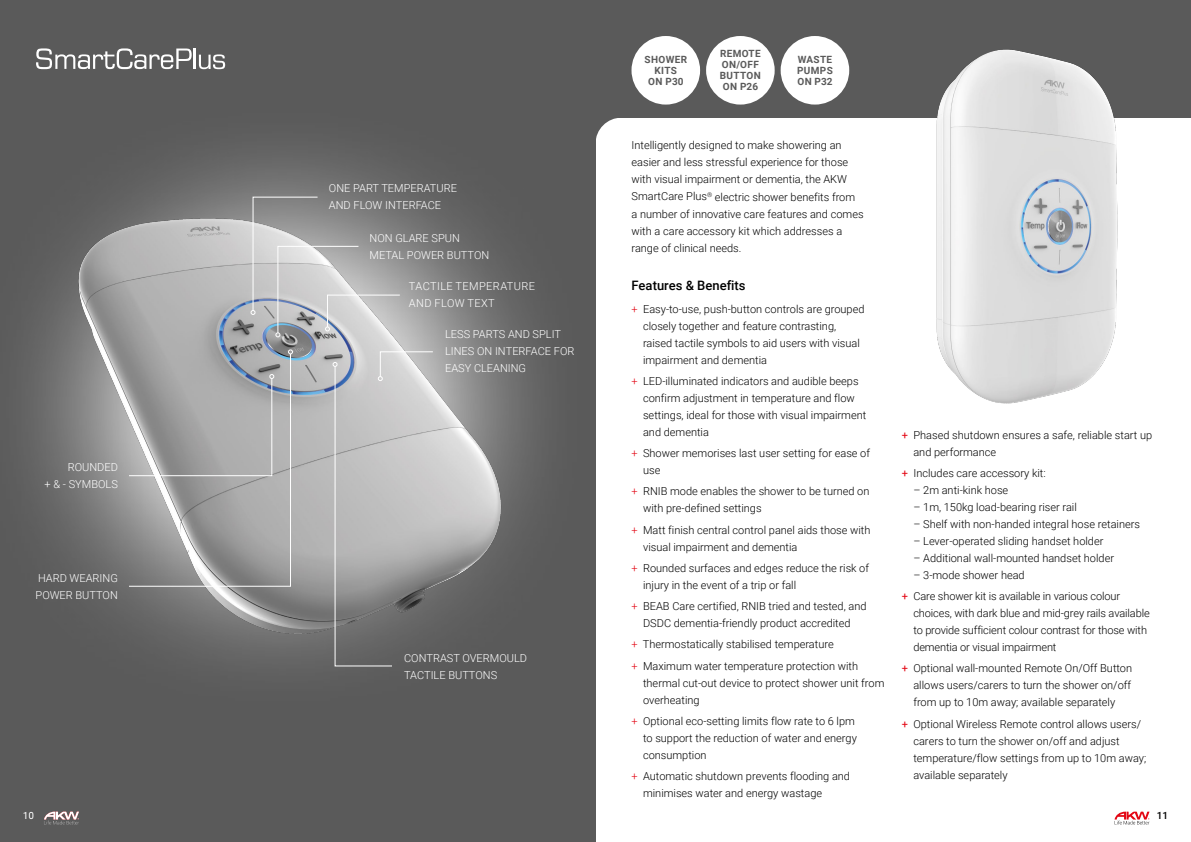
<style>
.page{position:relative;width:1191px;height:842px;background:#fff}
.page>*{position:absolute;margin:0;border:0;box-sizing:border-box;transform-origin:0 0}
.t1{font:500 13px "Roboto";color:#000}
.t2{font:300 11px/17px "Roboto";color:#000}
.t3{font:300 11px/17px "Roboto";color:#fff}
.t4{font:300 11px/17px "Roboto";letter-spacing:.035em;color:#fff}
.t5{font:700 10px/11px "Roboto";letter-spacing:.035em;color:#5a5a5a}
.t6{font:500 10px "Roboto";color:#000}
.t7{font:500 10px "Roboto";color:#fff}
.s1{color:#e30613}
.s2{font-weight:400;color:#e30613}
</style>
<div class="page">
<svg style="left:1114px;top:812px;width:35px;height:12px"></svg>
<div style="left:0;top:0;width:595px;height:842px;background:#5a5a5a"></div>
<div style="left:595px;top:0;width:596px;height:118px;background:#5a5a5a"></div>
<img style="left:936px;top:49px;width:182px;height:355px">
<svg style="left:44px;top:812px;width:35px;height:12px"></svg>
<svg style="left:595px;top:118px;width:22px;height:28px"></svg>
<div style="left:706px;top:36px;width:68px;height:69px;background:#fff;border-radius:50%"></div>
<div style="left:780px;top:36px;width:69px;height:69px;background:#fff;border-radius:50%"></div>
<div style="left:631px;top:36px;width:69px;height:69px;background:#fff;border-radius:50%"></div>
<img style="left:29px;top:158px;width:511px;height:509px">
<svg style="left:128px;top:349px;width:165px;height:238px;background:#a5a5a5"></svg>
<svg style="left:250px;top:197px;width:150px;height:140px;background:#b1b2b3"></svg>
<svg style="left:332px;top:351px;width:101px;height:315px;background:#ababab"></svg>
<svg style="left:36px;top:48px;width:156px;height:21px"></svg>
<hr style="left:194px;top:49px;width:2px;height:20px;background:#fff">
<svg style="left:199px;top:54px;width:26px;height:15px"></svg>
<p class="t3" style="left:45px;top:458px;width:75px;text-align:right">ROUNDED<br>+ &amp; - SYMBOLS</p>
<p class="t3" style="left:36px;top:569px;width:84px">HARD WEARING<br>POWER BUTTON</p>
<p class="t7" style="left:23px;top:808px;width:13px">10</p>
<p class="t3" style="left:329px;top:179px;width:130px">ONE PART TEMPERATURE<br>AND FLOW INTERFACE</p>
<p class="t3" style="left:369px;top:229px;width:121px">NON GLARE SPUN<br>METAL POWER BUTTON</p>
<p class="t4" style="left:409px;top:277px;width:128px">TACTILE TEMPERATURE<br>AND FLOW TEXT</p>
<p class="t3" style="left:445px;top:326px;width:131px">LESS PARTS AND SPLIT<br>LINES ON INTERFACE FOR<br>EASY CLEANING</p>
<p class="t3" style="left:404px;top:649px;width:124px">CONTRAST OVERMOULD<br>TACTILE BUTTONS</p>
<p class="t5" style="left:644px;top:53px;width:44px;text-align:center">SHOWER<br>KITS<br>ON P30</p>
<p class="t5" style="left:720px;top:48px;width:42px">REMOTE<br>ON/OFF<br>BUTTON<br>ON P26</p>
<p class="t5" style="left:797px;top:53px;width:37px;text-align:justify">WASTE PUMPS ON P32</p>
<p class="t2" style="left:631px;top:137px;width:233px">Intelligently designed to make showering an easier and less stressful experience for those with visual impairment or dementia, the AKW SmartCare Plus<sup>®</sup> electric shower benefits from a number of innovative care features and comes with a care accessory kit which addresses a range of clinical needs.</p>
<p class="t1" style="left:631px;top:276px;width:116px">Features &amp; Benefits</p>
<p class="t2" style="left:643px;top:300px;width:223px;text-indent:-12px"><span class="s1">+</span> Easy-to-use, push-button controls are grouped closely together and feature contrasting, raised tactile symbols to aid users with visual impairment and dementia</p>
<p class="t2" style="left:643px;top:372px;width:225px;text-indent:-12px"><span class="s1">+</span> LED-illuminated indicators and audible beeps confirm adjustment in temperature and flow settings, ideal for those with visual impairment and dementia</p>
<p class="t2" style="left:643px;top:444px;width:228px;text-indent:-12px"><span class="s1">+</span> Shower memorises last user setting for ease of use</p>
<p class="t2" style="left:643px;top:482px;width:228px;text-indent:-12px"><span class="s1">+</span> RNIB mode enables the shower to be turned on with pre-defined settings</p>
<p class="t2" style="left:643px;top:521px;width:229px;text-indent:-12px"><span class="s1">+</span> Matt finish central control panel aids those with visual impairment and dementia</p>
<p class="t2" style="left:643px;top:559px;width:227px;text-indent:-12px"><span class="s1">+</span> Rounded surfaces and edges reduce the risk of injury in the event of a trip or fall</p>
<p class="t2" style="left:631px;top:597px;width:236px;text-align:center"><span class="s1">+</span> BEAB Care certified, RNIB tried and tested, and<br>DSDC dementia-friendly product accredited</p>
<p class="t2" style="left:631px;top:633px;width:228px;line-height:21.3px"><span class="s1">+</span> Thermostatically stabilised temperature<br><span class="s1">+</span> Maximum water temperature protection with</p>
<p class="t2" style="left:643px;top:674px;width:243px">thermal cut-out device to protect shower unit from overheating</p>
<p class="t2" style="left:643px;top:712px;width:215px;text-indent:-12px"><span class="s1">+</span> Optional eco-setting limits flow rate to 6 lpm to support the reduction of water and energy consumption</p>
<p class="t2" style="left:643px;top:767px;width:208px;text-indent:-12px"><span class="s1">+</span> Automatic shutdown prevents flooding and minimises water and energy wastage</p>
<p class="t2" style="left:913px;top:426px;width:240px;text-indent:-12px"><span class="s2">+</span> Phased shutdown ensures a safe, reliable start up and performance</p>
<p class="t2" style="left:901px;top:464px;width:145px"><span class="s2">+</span> Includes care accessory kit:</p>
<p class="t2" style="left:913px;top:481px;width:96px">– 2m anti-kink hose</p>
<p class="t2" style="left:913px;top:498px;width:165px">– 1m, 150kg load-bearing riser rail</p>
<p class="t2" style="left:913px;top:515px;width:228px">– Shelf with non-handed integral hose retainers</p>
<p class="t2" style="left:913px;top:532px;width:191px">– Lever-operated sliding handset holder</p>
<p class="t2" style="left:913px;top:549px;width:202px">– Additional wall-mounted handset holder</p>
<p class="t2" style="left:901px;top:564px;width:220px;line-height:21.3px;text-indent:12px">– 3-mode shower head<br><span class="s2">+</span> Care shower kit is available in various colour</p>
<p class="t2" style="left:913px;top:604px;width:238px">choices, with dark blue and mid-grey rails available to provide sufficient colour contrast for those with dementia or visual impairment</p>
<p class="t2" style="left:913px;top:659px;width:220px;text-align:justify;text-indent:-12px"><span class="s2">+</span> Optional wall-mounted Remote On/Off Button allows users/carers to turn the shower on/off from up to 10m away; available separately</p>
<p class="t2" style="left:913px;top:715px;width:234px;text-indent:-12px"><span class="s2">+</span> Optional Wireless Remote control allows users/ carers to turn the shower on/off and adjust temperature/flow settings from up to 10m away; available separately</p>
<p class="t6" style="left:1157px;top:808px;width:13px">11</p>
</div>
